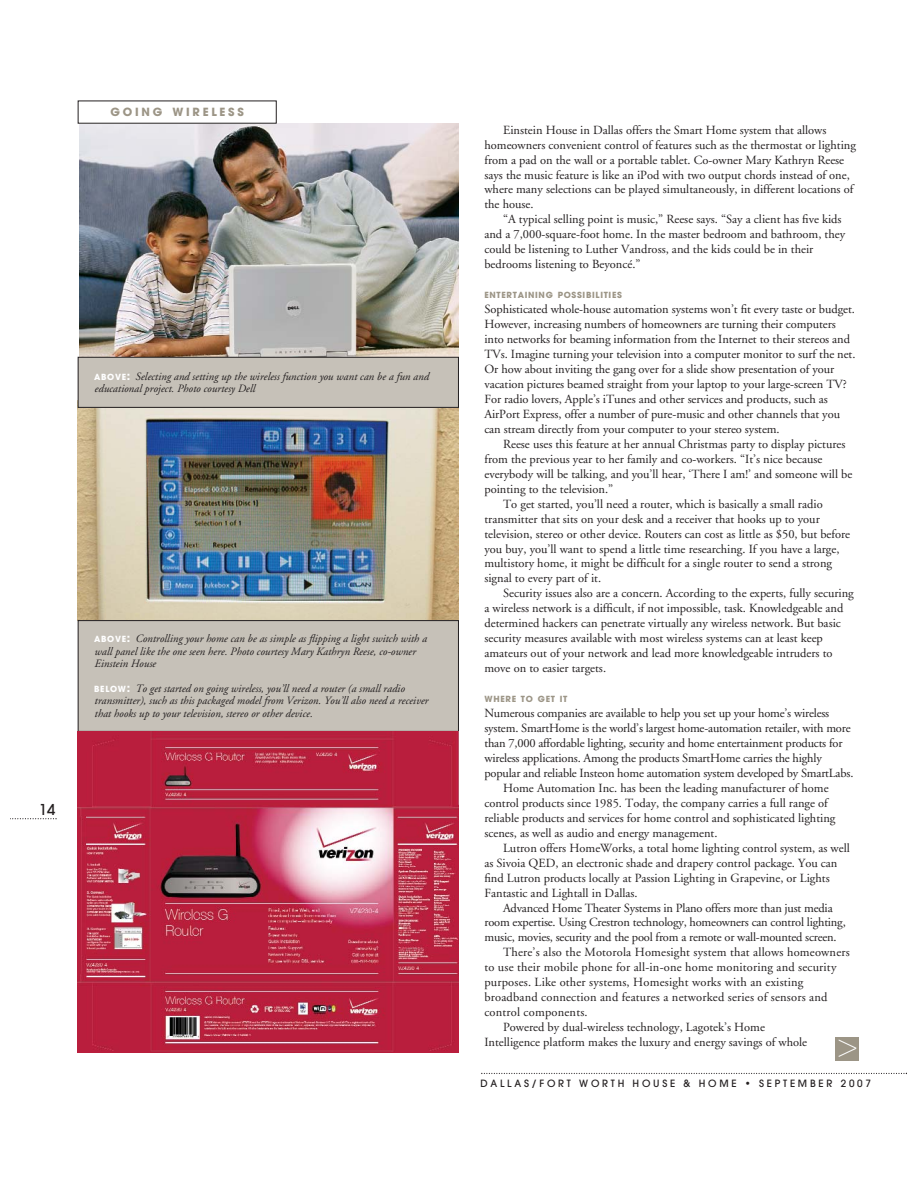
<style>
.page{position:relative;width:918px;height:1188px;background:#fff}
.page>*{position:absolute;margin:0;border:0;box-sizing:border-box;transform-origin:0 0}
.t1{font:200 34.8px "Avant Garde";color:#fff}
.t2{font:500 15px "Avant Garde";color:#231f20}
.t3{font:12.45px/15px "Adobe Garamond";color:#231f20}
.t4{font:italic 11.25px/12.5px "Adobe Garamond";color:#231f20}
.t5{font:700 11.25px "Avant Garde";letter-spacing:.245em;color:#9c9586}
.t6{font:500 9.9px "Avant Garde";letter-spacing:.275em;color:#231f20}
.t7{font:700 8.4px "Avant Garde";letter-spacing:.08em;color:#9c9586}
.s1{font-family:"Avant Garde";font-weight:700;font-style:normal;font-size:8.4px;color:#fff}
.s2{font-family:"Avant Garde";font-weight:700;font-style:normal;color:#fff}
</style>
<div class="page">
<img style="left:78px;top:408px;width:381px;height:212px">
<img style="left:79px;top:124px;width:380px;height:233px">
<svg style="left:12px;top:818px;width:45px;height:1px"></svg>
<svg style="left:481px;top:1073px;width:426px;height:1px"></svg>
<div style="left:78px;top:621px;width:380px;height:110px;background:#c6c1b8"></div>
<div style="left:78px;top:620px;width:381px;height:112px;border:1px solid #231f20"></div>
<div style="left:78px;top:357px;width:380px;height:50px;background:#c6c1b8"></div>
<div style="left:78px;top:357px;width:381px;height:51px;border:1px solid #231f20"></div>
<div style="left:835px;top:1037px;width:24px;height:23px;background:#9c9586"></div>
<img style="left:77px;top:731px;width:382px;height:321px">
<p class="t5" style="left:110px;top:108px;width:135px">GOING WIRELESS</p>
<p class="t4" style="left:94px;top:371px;width:336px"><span class="s1">ABOVE</span><span class="s2">:</span> Selecting and setting up the wireless function you want can be a fun and educational project. Photo courtesy Dell</p>
<p class="t2" style="left:39px;top:804px;width:18px">14</p>
<p class="t4" style="left:94px;top:633px;width:334px"><span class="s1">ABOVE</span><span class="s2">:</span> Controlling your home can be as simple as flipping a light switch with a wall panel like the one seen here. Photo courtesy Mary Kathryn Reese, co-owner<br>Einstein House</p>
<p class="t4" style="left:94px;top:683px;width:335px"><span class="s1">BELOW</span><span class="s2">:</span> To get started on going wireless, you’ll need a router (a small radio transmitter), such as this packaged model from Verizon. You’ll also need a receiver that hooks up to your television, stereo or other device.</p>
<p class="t3" style="left:484px;top:123px;width:373px;text-indent:19px">Einstein House in Dallas offers the Smart Home system that allows homeowners convenient control of features such as the thermostat or lighting from a pad on the wall or a portable tablet. Co-owner Mary Kathryn Reese says the music feature is like an iPod with two output chords instead of one, where many selections can be played simultaneously, in different locations of the house.</p>
<p class="t3" style="left:484px;top:213px;width:362px;text-indent:19px">“A typical selling point is music,” Reese says. “Say a client has five kids and a 7,000-square-foot home. In the master bedroom and bathroom, they could be listening to Luther Vandross, and the kids could be in their bedrooms listening to Beyoncé.”</p>
<p class="t7" style="left:484px;top:292px;width:139px">ENTERTAINING POSSIBILITIES</p>
<p class="t3" style="left:484px;top:303px;width:373px">Sophisticated whole-house automation systems won’t fit every taste or budget.<br>However, increasing numbers of homeowners are turning their computers into networks for beaming information from the Internet to their stereos and TVs. Imagine turning your television into a computer monitor to surf the net.<br>Or how about inviting the gang over for a slide show presentation of your vacation pictures beamed straight from your laptop to your large-screen TV?<br>For radio lovers, Apple’s iTunes and other services and products, such as AirPort Express, offer a number of pure-music and other channels that you can stream directly from your computer to your stereo system.</p>
<p class="t3" style="left:503px;top:438px;width:344px">Reese uses this feature at her annual Christmas party to display pictures</p>
<p class="t3" style="left:484px;top:453px;width:340px">from the previous year to her family and co-workers. “It’s nice because</p>
<p class="t3" style="left:484px;top:468px;width:369px">everybody will be talking, and you’ll hear, ‘There I am!’ and someone will be</p>
<p class="t3" style="left:484px;top:482px;width:130px">pointing to the television.”</p>
<p class="t3" style="left:503px;top:497px;width:321px">To get started, you’ll need a router, which is basically a small radio</p>
<p class="t3" style="left:484px;top:512px;width:337px">transmitter that sits on your desk and a receiver that hooks up to your</p>
<p class="t3" style="left:484px;top:527px;width:367px">television, stereo or other device. Routers can cost as little as $50, but before</p>
<p class="t3" style="left:484px;top:542px;width:357px">you buy, you’ll want to spend a little time researching. If you have a large,</p>
<p class="t3" style="left:484px;top:557px;width:349px">multistory home, it might be difficult for a single router to send a strong</p>
<p class="t3" style="left:484px;top:572px;width:118px">signal to every part of it.</p>
<p class="t3" style="left:503px;top:587px;width:352px">Security issues also are a concern. According to the experts, fully securing</p>
<p class="t3" style="left:484px;top:602px;width:361px">a wireless network is a difficult, if not impossible, task. Knowledgeable and</p>
<p class="t3" style="left:484px;top:617px;width:358px">determined hackers can penetrate virtually any wireless network. But basic</p>
<p class="t3" style="left:484px;top:632px;width:340px">security measures available with most wireless systems can at least keep</p>
<p class="t3" style="left:484px;top:647px;width:350px">amateurs out of your network and lead more knowledgeable intruders to</p>
<p class="t3" style="left:484px;top:662px;width:123px">move on to easier targets.</p>
<p class="t7" style="left:484px;top:696px;width:85px">WHERE TO GET IT</p>
<p class="t3" style="left:484px;top:707px;width:346px">Numerous companies are available to help you set up your home’s wireless</p>
<p class="t3" style="left:484px;top:722px;width:368px">system. SmartHome is the world’s largest home-automation retailer, with more</p>
<p class="t3" style="left:484px;top:737px;width:360px">than 7,000 affordable lighting, security and home entertainment products for</p>
<p class="t3" style="left:484px;top:752px;width:339px">wireless applications. Among the products SmartHome carries the highly</p>
<p class="t3" style="left:484px;top:767px;width:371px">popular and reliable Insteon home automation system developed by SmartLabs.</p>
<p class="t3" style="left:503px;top:782px;width:327px">Home Automation Inc. has been the leading manufacturer of home</p>
<p class="t3" style="left:484px;top:797px;width:345px">control products since 1985. Today, the company carries a full range of</p>
<p class="t3" style="left:484px;top:812px;width:353px">reliable products and services for home control and sophisticated lighting</p>
<p class="t3" style="left:484px;top:827px;width:235px">scenes, as well as audio and energy management.</p>
<p class="t3" style="left:503px;top:841px;width:348px">Lutron offers HomeWorks, a total home lighting control system, as well</p>
<p class="t3" style="left:484px;top:856px;width:355px">as Sivoia QED, an electronic shade and drapery control package. You can</p>
<p class="t3" style="left:484px;top:871px;width:347px">find Lutron products locally at Passion Lighting in Grapevine, or Lights</p>
<p class="t3" style="left:484px;top:886px;width:155px">Fantastic and Lightall in Dallas.</p>
<p class="t3" style="left:503px;top:901px;width:331px">Advanced Home Theater Systems in Plano offers more than just media</p>
<p class="t3" style="left:484px;top:916px;width:363px">room expertise. Using Crestron technology, homeowners can control lighting,</p>
<p class="t3" style="left:484px;top:931px;width:354px">music, movies, security and the pool from a remote or wall-mounted screen.</p>
<p class="t3" style="left:503px;top:946px;width:348px">There’s also the Motorola Homesight system that allows homeowners</p>
<p class="t3" style="left:484px;top:961px;width:354px">to use their mobile phone for all-in-one home monitoring and security</p>
<p class="t3" style="left:484px;top:976px;width:321px">purposes. Like other systems, Homesight works with an existing</p>
<p class="t3" style="left:484px;top:991px;width:345px">broadband connection and features a networked series of sensors and</p>
<p class="t3" style="left:484px;top:1006px;width:105px">control components.</p>
<p class="t3" style="left:503px;top:1021px;width:263px">Powered by dual-wireless technology, Lagotek’s Home</p>
<p class="t3" style="left:484px;top:1036px;width:324px">Intelligence platform makes the luxury and energy savings of whole</p>
<h1 class="t1" style="left:837px;top:1031px;width:22px">&gt;</h1>
<p class="t6" style="left:480px;top:1080px;width:392px">DALLAS/FORT WORTH HOUSE &amp; HOME • SEPTEMBER 2007</p>
</div>
